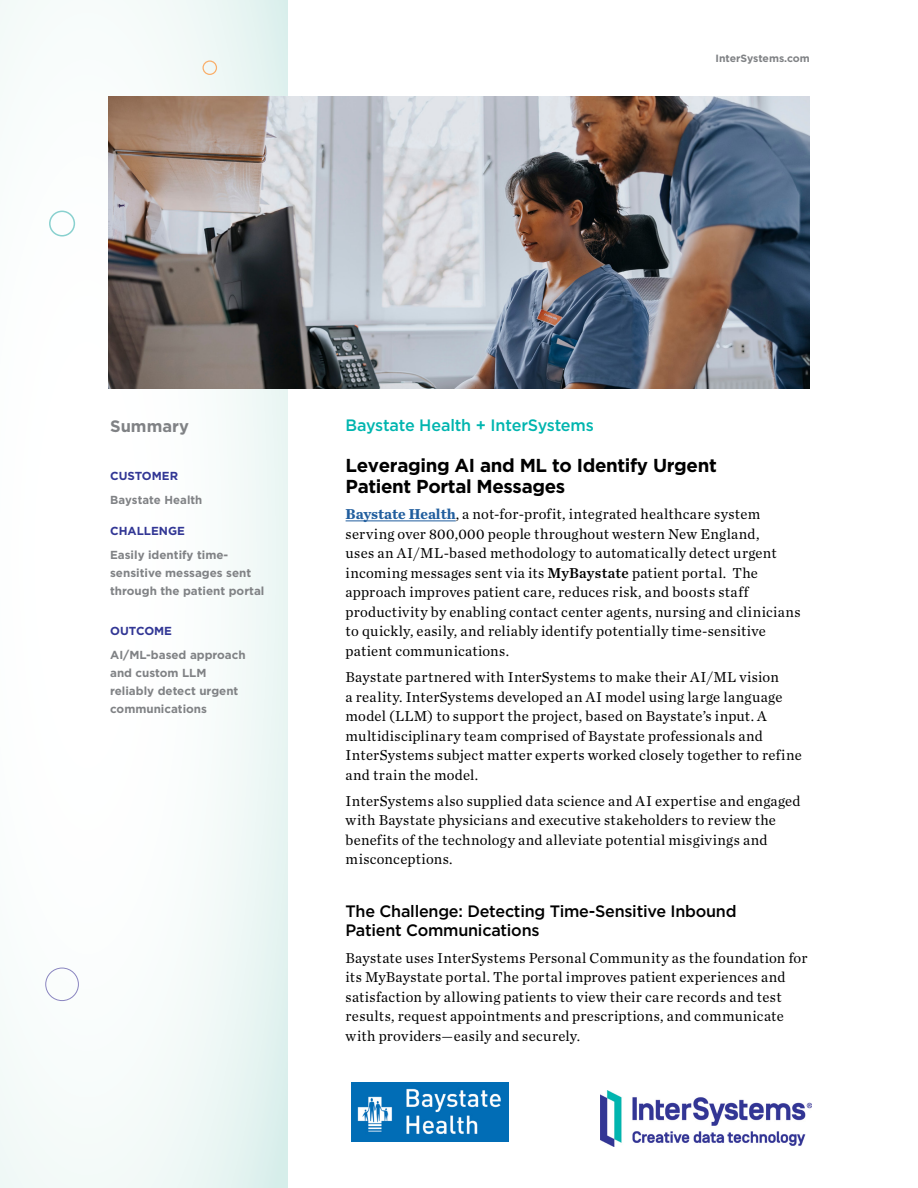
<style>
.page{position:relative;width:918px;height:1188px;background:#fff}
.page>*{position:absolute;margin:0;border:0;box-sizing:border-box;transform-origin:0 0}
.t1{font:700 18.75px/21px "Gotham";letter-spacing:-.02em;color:#000}
.t2{font:500 16.5px/19.5px "Gotham";letter-spacing:-.015em;color:#000}
.t3{font:500 16.5px "Gotham";letter-spacing:-.01em;color:#00b5af}
.t4{font:700 16.5px "Gotham";color:#808285}
.t5{font:15px/19.5px "Chronicle Text G1";letter-spacing:.02em;color:#000}
.t6{font:700 11.7px/18px "Gotham";color:#808285}
.t7{font:700 11.7px "Gotham";color:#323795}
.t8{font:700 10.5px "Gotham";color:#808285}
.s1{font-family:"Chronicle Text G2";font-weight:700;color:#215e9e}
.s2{font-family:"Chronicle Text G1 Semi"}
</style>
<div class="page">
<div style="left:0;top:0;width:288px;height:1188px;background:linear-gradient(to right,#fff,#ecf7f5)"></div>
<hr style="left:346px;top:521px;width:110px;height:1px;background:#215e9e">
<div style="left:45px;top:968px;width:34px;height:33px;border:1px solid #8a85c0;border-radius:50%"></div>
<div style="left:49px;top:211px;width:26px;height:26px;border:2px solid #89d1cf;border-radius:50%"></div>
<div style="left:203px;top:60px;width:14px;height:15px;border:1px solid #faae69;border-radius:50%"></div>
<img style="left:108px;top:96px;width:701px;height:293px">
<img style="left:600px;top:1090px;width:211px;height:57px">
<img style="left:351px;top:1082px;width:158px;height:60px">
<p class="t8" style="left:716px;top:52px;width:96px">InterSystems.com</p>
<p class="t4" style="left:110px;top:415px;width:80px">Summary</p>
<p class="t7" style="left:110px;top:468px;width:69px">CUSTOMER</p>
<p class="t6" style="left:110px;top:490px;width:94px">Baystate Health</p>
<p class="t7" style="left:110px;top:523px;width:76px">CHALLENGE</p>
<p class="t6" style="left:110px;top:545px;width:156px">Easily identify time&shy;sensitive messages sent through the patient portal</p>
<p class="t7" style="left:110px;top:623px;width:63px">OUTCOME</p>
<p class="t6" style="left:110px;top:646px;width:137px">AI/ML-based approach and custom LLM reliably detect urgent communications</p>
<p class="t3" style="left:346px;top:414px;width:250px">Baystate Health + InterSystems</p>
<p class="t1" style="left:346px;top:455px;width:373px">Leveraging AI and ML to Identify Urgent<br>Patient Portal Messages</p>
<p class="t5" style="left:346px;top:504px;width:457px"><span class="s1">Baystate Health</span>, a not-for-profit, integrated healthcare system serving over 800,000 people throughout western New England,<br>uses an AI/ML-based methodology to automatically detect urgent incoming messages sent via its <span class="s2">MyBaystate</span> patient portal. The approach improves patient care, reduces risk, and boosts staff productivity by enabling contact center agents, nursing and clinicians to quickly, easily, and reliably identify potentially time-sensitive patient communications.</p>
<p class="t5" style="left:346px;top:667px;width:458px">Baystate partnered with InterSystems to make their AI/ML vision<br>a reality. InterSystems developed an AI model using large language model (LLM) to support the project, based on Baystate’s input. A multidisciplinary team comprised of Baystate professionals and InterSystems subject matter experts worked closely together to refine and train the model.</p>
<p class="t5" style="left:346px;top:790px;width:456px">InterSystems also supplied data science and AI expertise and engaged with Baystate physicians and executive stakeholders to review the benefits of the technology and alleviate potential misgivings and misconceptions.</p>
<p class="t2" style="left:346px;top:901px;width:392px">The Challenge: Detecting Time-Sensitive Inbound<br>Patient Communications</p>
<p class="t5" style="left:346px;top:947px;width:463px">Baystate uses InterSystems Personal Community as the foundation for its MyBaystate portal. The portal improves patient experiences and satisfaction by allowing patients to view their care records and test results, request appointments and prescriptions, and communicate with providers—easily and securely.</p>
</div>
